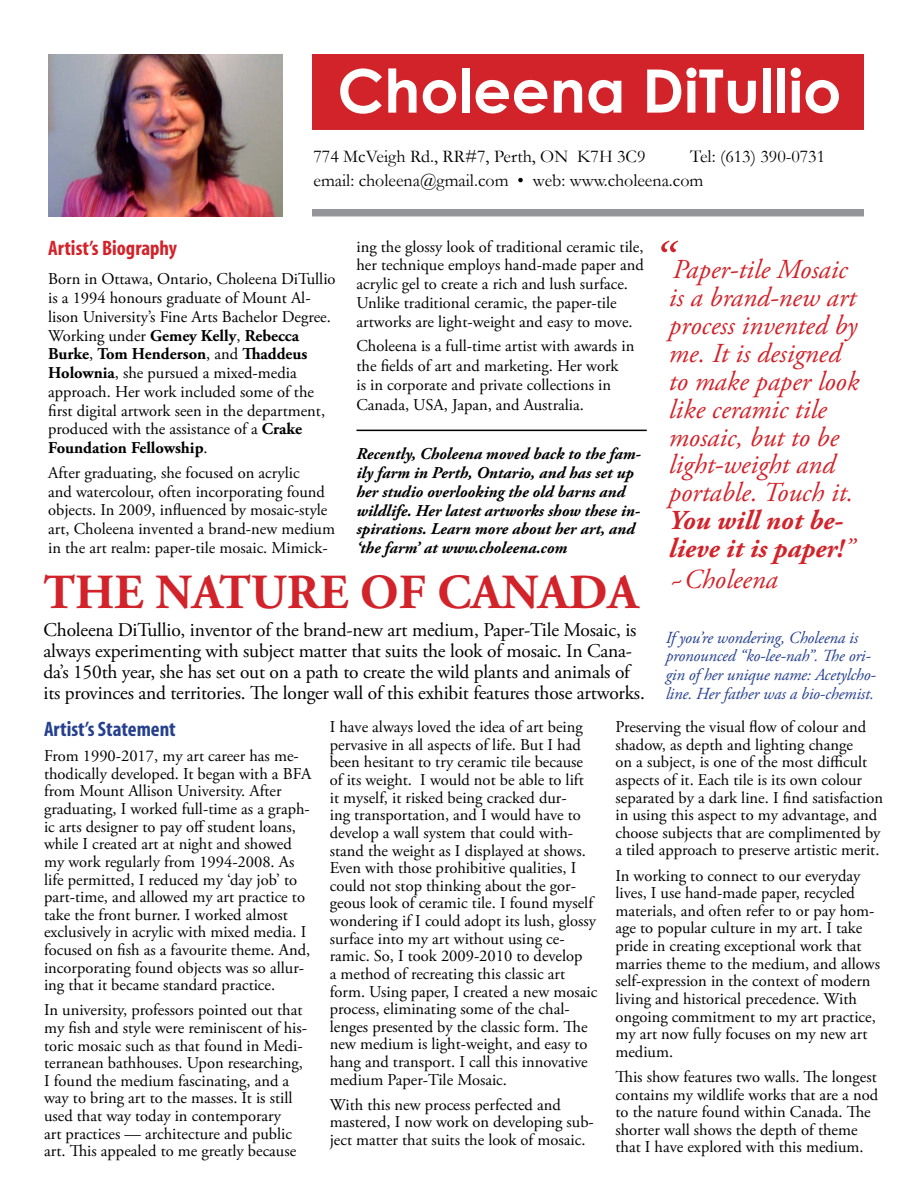
<style>
.page{position:relative;width:918px;height:1188px;background:#fff}
.page>*{position:absolute;margin:0;border:0;box-sizing:border-box;transform-origin:0 0}
.t1{font:700 60px "Century Gothic";color:#fff}
.t2{font:700 48.9px "Adobe Garamond Pro";color:#d2232a}
.t3{font:italic 27.45px/27.9px "Adobe Garamond Pro";color:#d2232a}
.t4{font:italic 700 27.45px/27.9px "Adobe Garamond Pro";color:#d2232a}
.t5{font:21px "Myriad MM 700 300";letter-spacing:-.06em;color:#d2232a}
.t6{font:21px "Myriad MM 700 300";letter-spacing:-.07em;color:#25408f}
.t7{font:19.5px/21px "Adobe Garamond Pro";letter-spacing:-.01em;color:#000}
.t8{font:18px/23.7px "Garamond";color:#000}
.t9{font:italic 16.8px/18.8px "Adobe Garamond Pro";letter-spacing:-.01em;color:#25408f}
.t10{font:16.5px/17.5px "Adobe Garamond Pro";color:#000}
.t11{font:italic 700 16.5px/18.8px "Adobe Garamond Pro";color:#000}
.s1{font-weight:700}
.s2{font-size:54px}
.s3{font-weight:400}
</style>
<div class="page">
<img style="left:48px;top:54px;width:235px;height:162px">
<div style="left:312px;top:209px;width:552px;height:7px;background:#939598"></div>
<hr style="left:356px;top:430px;width:291px;height:1px;background:#000">
<div style="left:312px;top:54px;width:552px;height:76px;background:#d2232a"></div>
<h1 class="t1" style="left:337px;top:53px;width:505px">Choleena DiTullio</h1>
<p class="t8" style="left:314px;top:144px;width:334px">774 McVeigh Rd., RR#7, Perth, ON K7H 3C9</p>
<p class="t8" style="left:314px;top:144px;width:513px;text-indent:377px">Tel: (613) 390-0731 email: choleena@gmail.com • web: www.choleena.com</p>
<p class="t10" style="left:356px;top:238px;width:289px;line-height:18.8px">ing the glossy look of traditional ceramic tile, her technique employs hand-made paper and acrylic gel to create a rich and lush surface.<br>Unlike traditional ceramic, the paper-tile artworks are light-weight and easy to move.</p>
<p class="t10" style="left:356px;top:337px;width:279px;line-height:19.5px">Choleena is a full-time artist with awards in the fields of art and marketing. Her work<br>is in corporate and private collections in Canada, USA, Japan, and Australia.</p>
<p class="t11" style="left:356px;top:445px;width:286px">Recently, Choleena moved back to the fam&shy;ily farm in Perth, Ontario, and has set up her studio overlooking the old barns and wildlife. Her latest artworks show these in&shy;spirations. Learn more about her art, and ‘the farm’ at www.choleena.com</p>
<p class="t5" style="left:48px;top:238px;width:132px">Artist’s Biography</p>
<p class="t10" style="left:48px;top:270px;width:289px;line-height:18.8px">Born in Ottawa, Ontario, Choleena DiTullio is a 1994 honours graduate of Mount Al&shy;lison University’s Fine Arts Bachelor Degree.<br>Working under <span class="s1">Gemey Kelly</span>, <span class="s1">Rebecca Burke</span>, <span class="s1">Tom Henderson</span>, and <span class="s1">Thaddeus Holownia</span>, she pursued a mixed-media approach. Her work included some of the first digital artwork seen in the department, produced with the assistance of a <span class="s1">Crake Foundation Fellowship</span>.</p>
<p class="t10" style="left:48px;top:464px;width:288px;line-height:18.8px">After graduating, she focused on acrylic<br>and watercolour, often incorporating found objects. In 2009, influenced by mosaic-style art, Choleena invented a brand-new medium in the art realm: paper-tile mosaic. Mimick-</p>
<h3 class="t3" style="left:669px;top:256px;width:192px;text-indent:-17px"><span class="s2">“</span>Paper-tile Mosaic is a brand-new art process invented by me. It is designed to make paper look like ceramic tile mosaic, but to be light-weight and portable. Touch it.</h3>
<h3 class="t4" style="left:669px;top:507px;width:187px">You will not be&shy;lieve it is paper!<span class="s3">”</span></h3>
<h3 class="t3" style="left:669px;top:566px;width:110px">~Choleena</h3>
<h2 class="t2" style="left:44px;top:564px;width:596px">THE NATURE OF CANADA</h2>
<p class="t7" style="left:44px;top:620px;width:603px">Choleena DiTullio, inventor of the brand-new art medium, Paper-Tile Mosaic, is always experimenting with subject matter that suits the look of mosaic. In Cana&shy;da’s 150th year, she has set out on a path to create the wild plants and animals of its provinces and territories. The longer wall of this exhibit features those artworks.</p>
<p class="t9" style="left:666px;top:628px;width:212px">If you’re wondering, Choleena is pronounced “ko-lee-nah”. The ori&shy;gin of her unique name: Acetylcho&shy;line. Her father was a bio-chemist.</p>
<p class="t6" style="left:44px;top:719px;width:134px">Artist’s Statement</p>
<p class="t10" style="left:44px;top:748px;width:269px">From 1990-2017, my art career has me&shy;thodically developed. It began with a BFA from Mount Allison University. After graduating, I worked full-time as a graph&shy;ic arts designer to pay off student loans, while I created art at night and showed my work regularly from 1994-2008. As life permitted, I reduced my ‘day job’ to part-time, and allowed my art practice to take the front burner. I worked almost exclusively in acrylic with mixed media. I focused on fish as a favourite theme. And, incorporating found objects was so allur&shy;ing that it became standard practice.</p>
<p class="t10" style="left:44px;top:1002px;width:264px">In university, professors pointed out that my fish and style were reminiscent of his&shy;toric mosaic such as that found in Medi&shy;terranean bathhouses. Upon researching, I found the medium fascinating, and a way to bring art to the masses. It is still used that way today in contemporary<br>art practices — architecture and public art. This appealed to me greatly because</p>
<p class="t10" style="left:330px;top:719px;width:269px">I have always loved the idea of art being pervasive in all aspects of life. But I had been hesitant to try ceramic tile because of its weight. I would not be able to lift<br>it myself, it risked being cracked dur-<br>ing transportation, and I would have to develop a wall system that could with&shy;stand the weight as I displayed at shows.<br>Even with those prohibitive qualities, I could not stop thinking about the gor&shy;geous look of ceramic tile. I found myself wondering if I could adopt its lush, glossy surface into my art without using ce&shy;ramic. So, I took 2009-2010 to develop<br>a method of recreating this classic art form. Using paper, I created a new mosaic process, eliminating some of the chal&shy;lenges presented by the classic form. The new medium is light-weight, and easy to hang and transport. I call this innovative medium Paper-Tile Mosaic.</p>
<p class="t10" style="left:330px;top:1096px;width:266px">With this new process perfected and mastered, I now work on developing sub&shy;ject matter that suits the look of mosaic.</p>
<p class="t10" style="left:615px;top:719px;width:269px">Preserving the visual flow of colour and shadow, as depth and lighting change<br>on a subject, is one of the most difficult aspects of it. Each tile is its own colour separated by a dark line. I find satisfaction in using this aspect to my advantage, and choose subjects that are complimented by a tiled approach to preserve artistic merit.</p>
<p class="t10" style="left:615px;top:867px;width:266px">In working to connect to our everyday lives, I use hand-made paper, recycled materials, and often refer to or pay hom&shy;age to popular culture in my art. I take pride in creating exceptional work that marries theme to the medium, and allows self-expression in the context of modern living and historical precedence. With ongoing commitment to my art practice, my art now fully focuses on my new art medium.</p>
<p class="t10" style="left:615px;top:1069px;width:264px">This show features two walls. The longest contains my wildlife works that are a nod to the nature found within Canada. The shorter wall shows the depth of theme that I have explored with this medium.</p>
</div>
